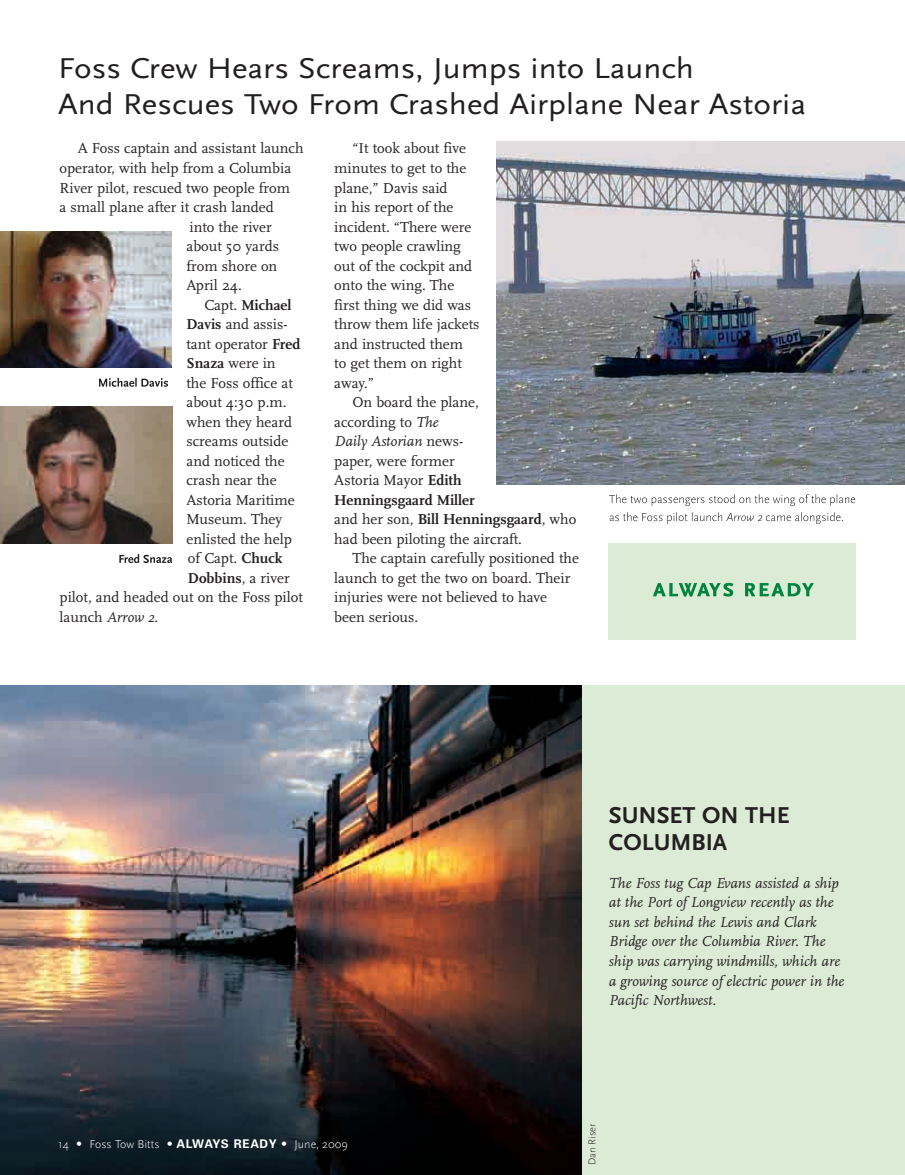
<style>
.page{position:relative;width:905px;height:1175px;background:#fff}
.page>*{position:absolute;margin:0;border:0;box-sizing:border-box;transform-origin:0 0}
.t1{font:30px/36px "Scala Sans";color:#231f20;scale:1.1 1}
.t2{font:700 24px/27px "Scala Sans";color:#231f20}
.t3{font:15px/19.5px "Scala";color:#231f20}
.t4{font:italic 15px/19.5px "Scala";color:#231f20}
.t5{font:700 15px "Scala";color:#231f20}
.t6{font:300 12px "Scala Sans";color:#fff}
.t7{font:300 10.5px "Scala Sans";color:#231f20}
.s1{font-weight:400}
.s2{font-weight:700}
.s3{font-style:italic}
.s4{font-family:"Univers"}
.s5{font-family:"Univers";font-weight:700}
</style>
<div class="page">
<div style="left:0;top:685px;width:905px;height:490px;background:#dcebd6"></div>
<img style="left:0;top:685px;width:582px;height:490px">
<div style="left:609px;top:543px;width:247px;height:97px;background:#dcebd6"></div>
<img style="left:496px;top:142px;width:409px;height:342px">
<img style="left:0;top:231px;width:171px;height:136px">
<img style="left:0;top:406px;width:173px;height:137px">
<svg style="left:99px;top:378px;width:69px;height:9px"></svg>
<svg style="left:119px;top:554px;width:53px;height:9px"></svg>
<svg style="left:653px;top:583px;width:160px;height:13px"></svg>
<svg style="left:609px;top:512px;width:234px;height:12px"></svg>
<svg style="left:609px;top:494px;width:246px;height:12px"></svg>
<h1 class="t1" style="left:58px;top:53px;width:681px">Foss Crew Hears Screams, Jumps into Launch<br>And Rescues Two From Crashed Airplane Near Astoria</h1>
<p class="t3" style="left:78px;top:140px;width:227px">A Foss captain and assistant launch</p>
<p class="t3" style="left:60px;top:159px;width:233px">operator, with help from a Columbia</p>
<p class="t3" style="left:60px;top:179px;width:232px">River pilot, rescued two people from</p>
<p class="t3" style="left:60px;top:198px;width:216px">a small plane after it crash landed</p>
<p class="t3" style="left:189px;top:218px;width:84px">into the river</p>
<p class="t3" style="left:186px;top:237px;width:94px">about 50 yards</p>
<p class="t3" style="left:186px;top:257px;width:92px">from shore on</p>
<p class="t3" style="left:186px;top:276px;width:57px">April 24.</p>
<p class="t5" style="left:204px;top:298px;width:88px"><span class="s1">Capt.</span> Michael</p>
<p class="t3" style="left:186px;top:315px;width:103px"><span class="s2">Davis</span> and assis-</p>
<p class="t3" style="left:186px;top:335px;width:115px">tant operator <span class="s2">Fred</span></p>
<p class="t3" style="left:186px;top:354px;width:91px"><span class="s2">Snaza</span> were in</p>
<p class="t3" style="left:186px;top:374px;width:108px">the Foss office at</p>
<p class="t3" style="left:186px;top:393px;width:101px">about 4:30 p.m.</p>
<p class="t3" style="left:186px;top:413px;width:107px">when they heard</p>
<p class="t3" style="left:186px;top:432px;width:103px">screams outside</p>
<p class="t3" style="left:186px;top:452px;width:100px">and noticed the</p>
<p class="t3" style="left:186px;top:471px;width:92px">crash near the</p>
<p class="t3" style="left:186px;top:491px;width:110px">Astoria Maritime</p>
<p class="t3" style="left:186px;top:510px;width:97px">Museum. They</p>
<p class="t3" style="left:186px;top:530px;width:107px">enlisted the help</p>
<p class="t3" style="left:188px;top:549px;width:96px">of Capt. <span class="s2">Chuck</span></p>
<p class="t5" style="left:188px;top:571px;width:103px">Dobbins<span class="s1">, a river</span></p>
<p class="t3" style="left:60px;top:588px;width:245px">pilot, and headed out on the Foss pilot</p>
<p class="t3" style="left:60px;top:608px;width:100px">launch <span class="s3">Arrow 2</span>.</p>
<p class="t3" style="left:334px;top:140px;width:147px;text-indent:18px">“It took about five minutes to get to the plane,” Davis said<br>in his report of the incident. “There were two people crawling out of the cockpit and onto the wing. The first thing we did was throw them life jackets and instructed them<br>to get them on right away.”</p>
<p class="t3" style="left:334px;top:393px;width:243px;text-indent:18px">On board the plane,<br>according to <span class="s3">The<br>Daily Astorian</span> news-<br>paper, were former<br>Astoria Mayor <span class="s2">Edith<br>Henningsgaard Miller<br></span>and her son, <span class="s2">Bill Henningsgaard</span>, who had been piloting the aircraft.</p>
<p class="t3" style="left:334px;top:549px;width:246px;text-indent:18px">The captain carefully positioned the launch to get the two on board. Their injuries were not believed to have been serious.</p>
<h2 class="t2" style="left:609px;top:804px;width:182px">SUNSET ON THE<br>COLUMBIA</h2>
<p class="t6" style="left:58px;top:1139px;width:291px">14 <span class="s4">•</span> Foss Tow Bitts <span class="s4">•</span> <span class="s5">ALWAYS READY</span> <span class="s4">•</span> June, 2009</p>
<p class="t4" style="left:609px;top:874px;width:237px">The Foss tug Cap Evans assisted a ship at the Port of Longview recently as the sun set behind the Lewis and Clark Bridge over the Columbia River. The ship was carrying windmills, which are a growing source of electric power in the Pacific Northwest.</p>
<p class="t7" style="left:588px;top:1165px;width:43px;rotate:-90deg">Dan Riser</p>
</div>
